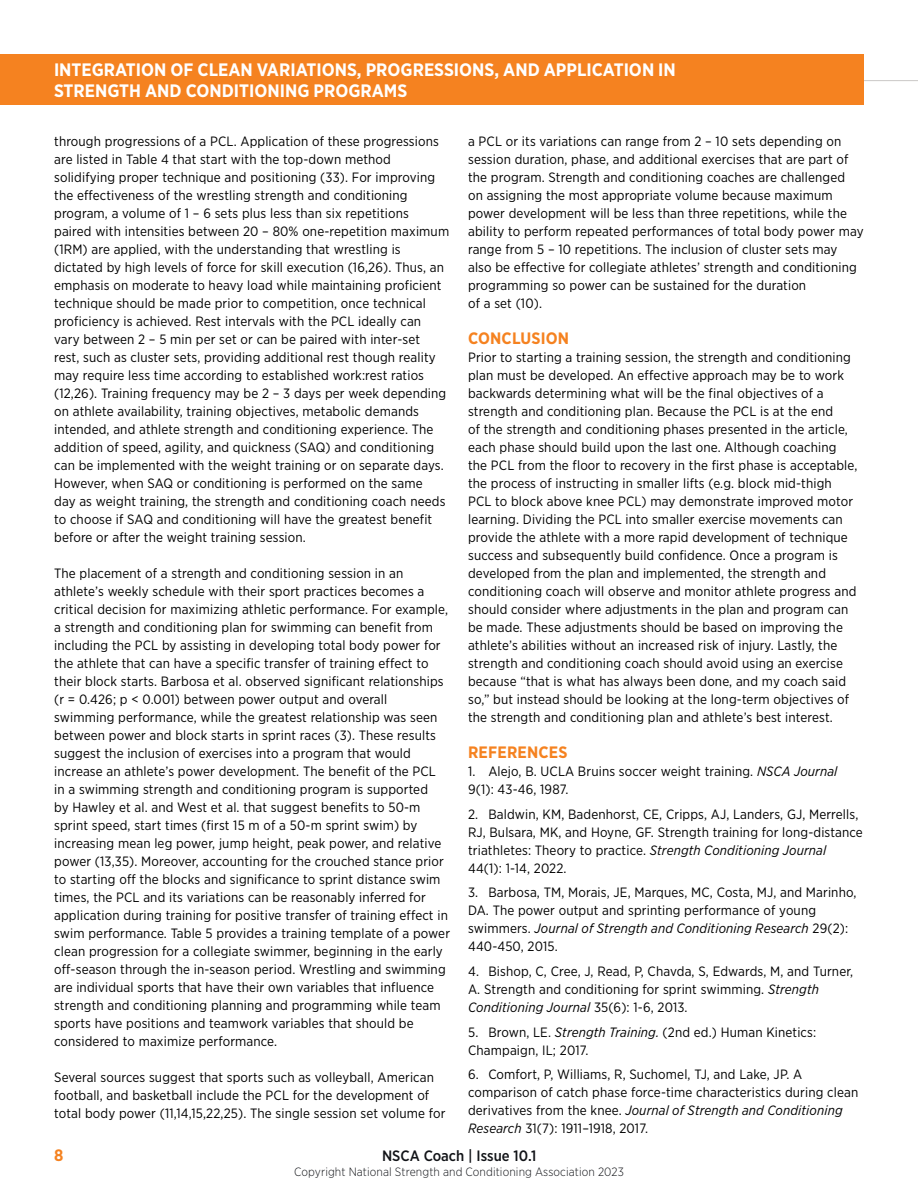
<style>
.page{position:relative;width:918px;height:1188px;background:#fff}
.page>*{position:absolute;margin:0;border:0;box-sizing:border-box;transform-origin:0 0}
.t1{font:700 18px/21.6px "Gotham Narrow";color:#fff}
.t2{font:700 16.5px "Gotham Narrow";letter-spacing:.01em;color:#f58220}
.t3{font:500 15px "Gotham Narrow";color:#121418}
.t4{font:13.5px/18px "Gotham Narrow";letter-spacing:.01em;color:#000}
.t5{font:300 12px "Gotham Narrow";letter-spacing:.01em;color:#121418}
.s1{font-style:italic}
</style>
<div class="page">
<hr style="left:864px;top:80px;width:54px;height:1px;background:#cac8c7">
<div style="left:0;top:54px;width:864px;height:51px;background:#f58220"></div>
<h1 class="t1" style="left:54px;top:59px;width:623px">INTEGRATION OF CLEAN VARIATIONS, PROGRESSIONS, AND APPLICATION IN<br>STRENGTH AND CONDITIONING PROGRAMS</h1>
<p class="t4" style="left:54px;top:132px;width:397px">through progressions of a PCL. Application of these progressions are listed in Table 4 that start with the top-down method solidifying proper technique and positioning (33). For improving the effectiveness of the wrestling strength and conditioning program, a volume of 1 – 6 sets plus less than six repetitions paired with intensities between 20 – 80% one-repetition maximum (1RM) are applied, with the understanding that wrestling is dictated by high levels of force for skill execution (16,26). Thus, an emphasis on moderate to heavy load while maintaining proficient technique should be made prior to competition, once technical proficiency is achieved. Rest intervals with the PCL ideally can vary between 2 – 5 min per set or can be paired with inter-set<br>rest, such as cluster sets, providing additional rest though reality may require less time according to established work:rest ratios (12,26). Training frequency may be 2 – 3 days per week depending on athlete availability, training objectives, metabolic demands intended, and athlete strength and conditioning experience. The addition of speed, agility, and quickness (SAQ) and conditioning can be implemented with the weight training or on separate days.<br>However, when SAQ or conditioning is performed on the same<br>day as weight training, the strength and conditioning coach needs to choose if SAQ and conditioning will have the greatest benefit before or after the weight training session.</p>
<p class="t4" style="left:54px;top:564px;width:397px">The placement of a strength and conditioning session in an athlete’s weekly schedule with their sport practices becomes a critical decision for maximizing athletic performance. For example, a strength and conditioning plan for swimming can benefit from including the PCL by assisting in developing total body power for the athlete that can have a specific transfer of training effect to their block starts. Barbosa et al. observed significant relationships (r = 0.426; p &lt; 0.001) between power output and overall swimming performance, while the greatest relationship was seen between power and block starts in sprint races (3). These results suggest the inclusion of exercises into a program that would increase an athlete’s power development. The benefit of the PCL<br>in a swimming strength and conditioning program is supported<br>by Hawley et al. and West et al. that suggest benefits to 50-m sprint speed, start times (first 15 m of a 50-m sprint swim) by increasing mean leg power, jump height, peak power, and relative power (13,35). Moreover, accounting for the crouched stance prior to starting off the blocks and significance to sprint distance swim times, the PCL and its variations can be reasonably inferred for application during training for positive transfer of training effect in swim performance. Table 5 provides a training template of a power clean progression for a collegiate swimmer, beginning in the early off-season through the in-season period. Wrestling and swimming are individual sports that have their own variables that influence strength and conditioning planning and programming while team sports have positions and teamwork variables that should be considered to maximize performance.</p>
<p class="t4" style="left:54px;top:1068px;width:393px">Several sources suggest that sports such as volleyball, American football, and basketball include the PCL for the development of total body power (11,14,15,22,25). The single session set volume for</p>
<p class="t4" style="left:468px;top:132px;width:397px">a PCL or its variations can range from 2 – 10 sets depending on session duration, phase, and additional exercises that are part of the program. Strength and conditioning coaches are challenged<br>on assigning the most appropriate volume because maximum power development will be less than three repetitions, while the ability to perform repeated performances of total body power may range from 5 – 10 repetitions. The inclusion of cluster sets may also be effective for collegiate athletes’ strength and conditioning programming so power can be sustained for the duration<br>of a set (10).</p>
<p class="t2" style="left:468px;top:327px;width:103px">CONCLUSION</p>
<p class="t4" style="left:468px;top:348px;width:391px">Prior to starting a training session, the strength and conditioning plan must be developed. An effective approach may be to work backwards determining what will be the final objectives of a strength and conditioning plan. Because the PCL is at the end<br>of the strength and conditioning phases presented in the article, each phase should build upon the last one. Although coaching the PCL from the floor to recovery in the first phase is acceptable, the process of instructing in smaller lifts (e.g. block mid-thigh PCL to block above knee PCL) may demonstrate improved motor learning. Dividing the PCL into smaller exercise movements can provide the athlete with a more rapid development of technique success and subsequently build confidence. Once a program is developed from the plan and implemented, the strength and conditioning coach will observe and monitor athlete progress and should consider where adjustments in the plan and program can be made. These adjustments should be based on improving the athlete’s abilities without an increased risk of injury. Lastly, the strength and conditioning coach should avoid using an exercise because “that is what has always been done, and my coach said so,” but instead should be looking at the long-term objectives of the strength and conditioning plan and athlete’s best interest.</p>
<p class="t2" style="left:468px;top:741px;width:101px">REFERENCES</p>
<p class="t4" style="left:468px;top:762px;width:371px">1. Alejo, B. UCLA Bruins soccer weight training. <span class="s1">NSCA Journal<br></span>9(1): 43-46, 1987.</p>
<p class="t4" style="left:468px;top:805px;width:396px">2. Baldwin, KM, Badenhorst, CE, Cripps, AJ, Landers, GJ, Merrells, RJ, Bulsara, MK, and Hoyne, GF. Strength training for long-distance triathletes: Theory to practice. <span class="s1">Strength Conditioning Journal </span>44(1): 1-14, 2022.</p>
<p class="t4" style="left:468px;top:883px;width:390px">3. Barbosa, TM, Morais, JE, Marques, MC, Costa, MJ, and Marinho, DA. The power output and sprinting performance of young swimmers. <span class="s1">Journal of Strength and Conditioning Research</span> 29(2):<br>440-450, 2015.</p>
<p class="t4" style="left:468px;top:962px;width:387px">4. Bishop, C, Cree, J, Read, P, Chavda, S, Edwards, M, and Turner,<br>A. Strength and conditioning for sprint swimming. <span class="s1">Strength<br>Conditioning Journal</span> 35(6): 1-6, 2013.</p>
<p class="t4" style="left:468px;top:1023px;width:350px">5. Brown, LE. <span class="s1">Strength Training.</span> (2nd ed.) Human Kinetics:<br>Champaign, IL; 2017.</p>
<p class="t4" style="left:468px;top:1065px;width:392px">6. Comfort, P, Williams, R, Suchomel, TJ, and Lake, JP. A comparison of catch phase force-time characteristics during clean derivatives from the knee. <span class="s1">Journal of Strength and Conditioning Research</span> 31(7): 1911–1918, 2017.</p>
<p class="t2" style="left:54px;top:1144px;width:11px">8</p>
<p class="t3" style="left:382px;top:1146px;width:156px">NSCA Coach | Issue 10.1</p>
<p class="t5" style="left:294px;top:1164px;width:331px">Copyright National Strength and Conditioning Association 2023</p>
</div>
